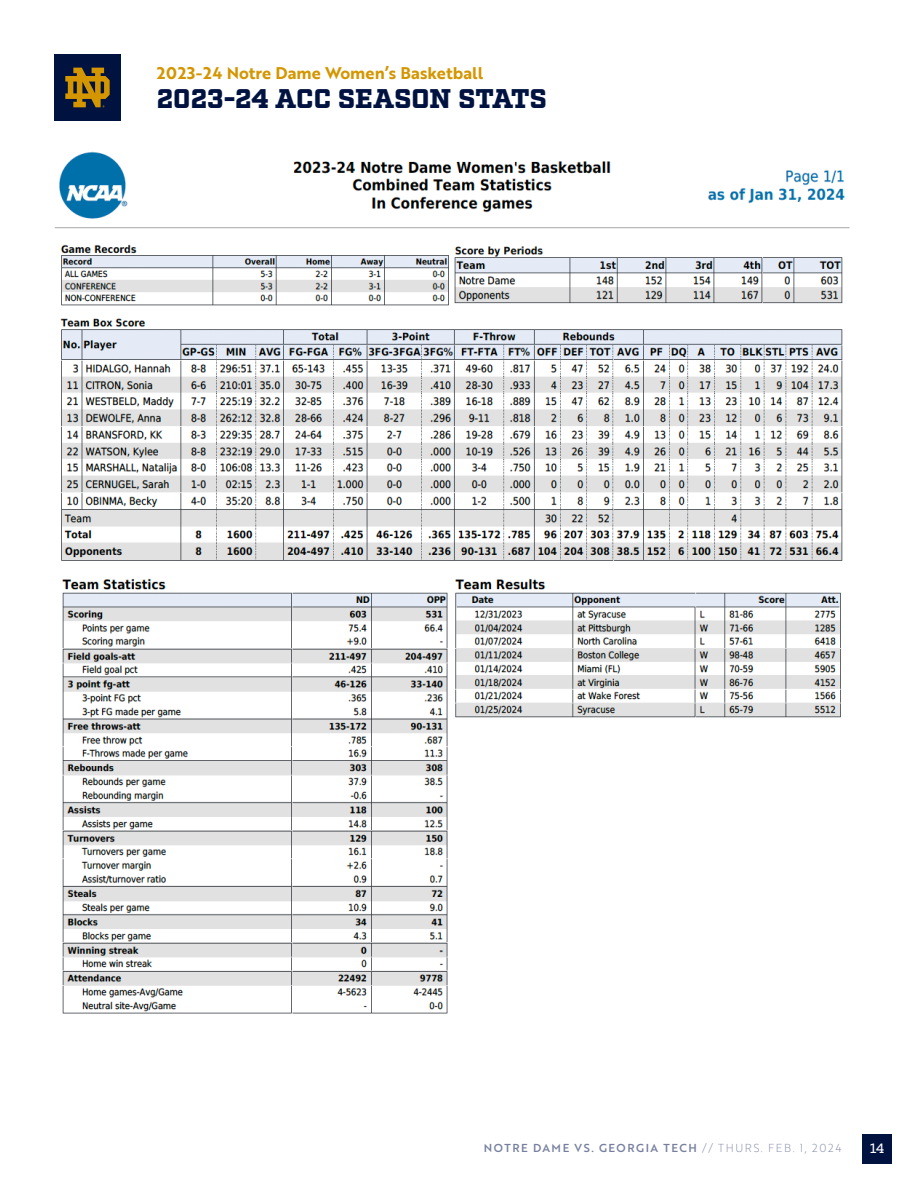
<style>
.page{position:relative;width:918px;height:1188px;background:#fff}
.page>*{position:absolute;margin:0;border:0;box-sizing:border-box;transform-origin:0 0}
.t1{font:900 27px "Factoria";color:#001340}
.t2{font:16.5px "Brother 1816 Bold";color:#d49600}
.t3{font:500 13.5px "Factoria";color:#fff}
.t4{font:11.25px "Brother 1816 Medium";letter-spacing:.14em;color:#767f9e}
.s1{font-family:"Brother 1816 Thin"}
</style>
<div class="page">
<div style="left:863px;top:1134px;width:29px;height:29px;background:#001340"></div>
<div style="left:54px;top:54px;width:67px;height:67px;background:#001340"></div>
<svg style="left:65px;top:68px;width:45px;height:39px"></svg>
<img style="left:54px;top:151px;width:796px;height:863px">
<h2 class="t2" style="left:157px;top:60px;width:328px">2023-24 Notre Dame Women’s Basketball</h2>
<p class="t1" style="left:157px;top:83px;width:391px">2023-24 ACC SEASON STATS</p>
<p class="t4" style="left:484px;top:1140px;width:359px">NOTRE DAME VS. GEORGIA TECH <span class="s1">// THURS. FEB. 1, 2024</span></p>
<p class="t3" style="left:870px;top:1140px;width:16px">14</p>
</div>
